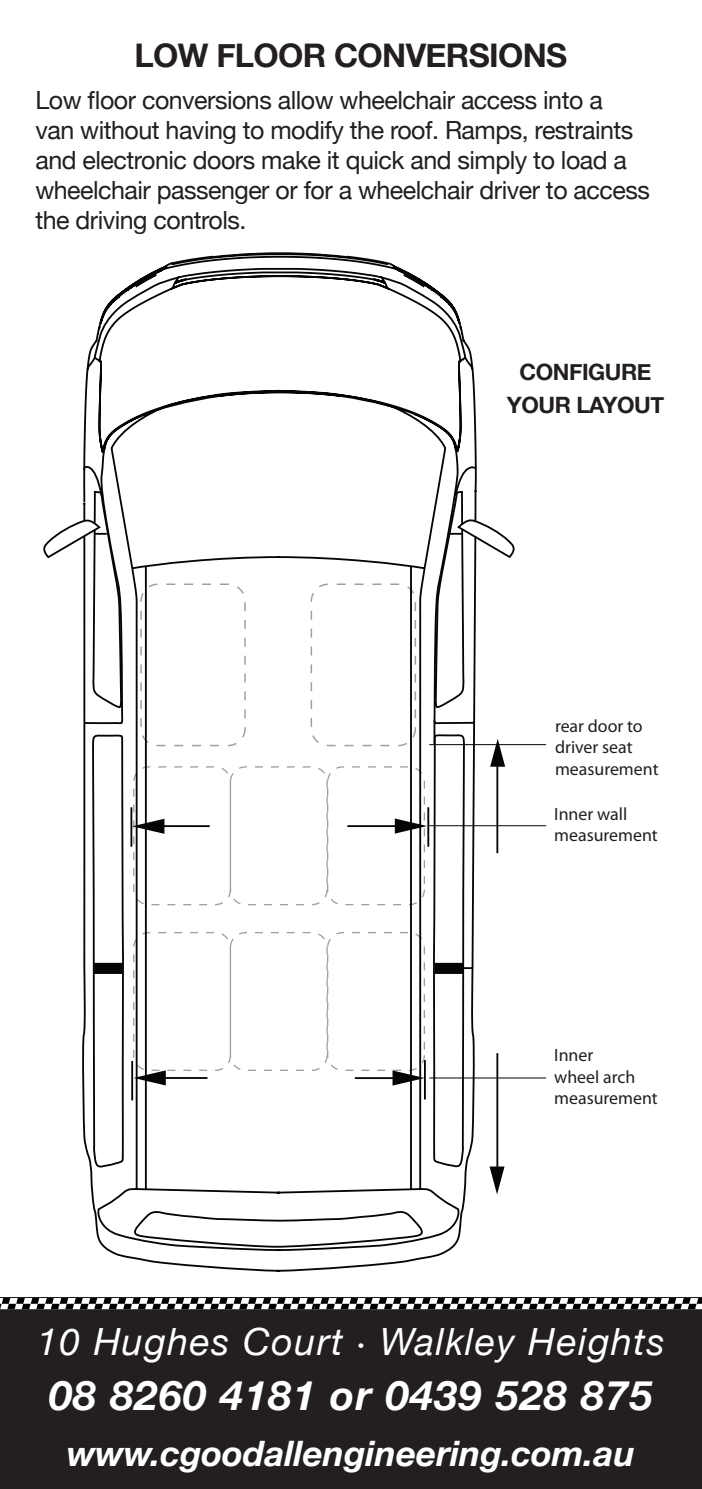
<style>
.page{position:relative;width:702px;height:1489px;background:#fff}
.page>*{position:absolute;margin:0;border:0;box-sizing:border-box;transform-origin:0 0}
.t1{font:italic 700 40.5px "Helvetica Neue";letter-spacing:.04em;color:#fff}
.t2{font:italic 37.5px "Helvetica Neue";letter-spacing:.04em;color:#fff}
.t3{font:italic 700 35px "Helvetica Neue";color:#fff}
.t4{font:700 32.5px "Helvetica Neue";letter-spacing:-.02em;color:#231f20}
.t5{font:25px/30px "Helvetica Neue";letter-spacing:-.02em;color:#231f20}
.t6{font:700 22.5px/32.5px "Helvetica Neue";letter-spacing:-.02em;color:#231f20;text-align:center}
.t7{font:17.75px/21.5px "Myriad Pro";color:#231f20}
</style>
<div class="page">
<div style="left:0;top:1297px;width:702px;height:191px;background:#231f20"></div>
<svg style="left:0;top:1298px;width:702px;height:11px;background:#808080"></svg>
<svg style="left:83px;top:252px;width:394px;height:1020px"></svg>
<svg style="left:43px;top:520px;width:474px;height:649px"></svg>
<svg style="left:82px;top:460px;width:395px;height:75px"></svg>
<svg style="left:129px;top:1206px;width:296px;height:42px"></svg>
<svg style="left:92px;top:491px;width:373px;height:219px"></svg>
<div style="left:94px;top:962px;width:28px;height:11px;background:#050504"></div>
<div style="left:434px;top:962px;width:29px;height:11px;background:#050504"></div>
<svg style="left:463px;top:967px;width:9px;height:2px"></svg>
<hr style="left:433px;top:720px;width:2px;height:24px;background:#050504">
<hr style="left:424px;top:1059px;width:2px;height:40px;background:#050504">
<hr style="left:131px;top:1060px;width:2px;height:40px;background:#050504">
<svg style="left:392px;top:1070px;width:32px;height:15px"></svg>
<hr style="left:355px;top:1077px;width:43px;height:1px;background:#050504">
<svg style="left:133px;top:1070px;width:33px;height:15px"></svg>
<hr style="left:158px;top:1076px;width:49px;height:2px;background:#050504">
<svg style="left:132px;top:818px;width:32px;height:15px"></svg>
<hr style="left:154px;top:825px;width:56px;height:2px;background:#050504">
<svg style="left:395px;top:818px;width:32px;height:15px"></svg>
<hr style="left:347px;top:825px;width:55px;height:2px;background:#050504">
<hr style="left:496px;top:761px;width:2px;height:92px;background:#050504">
<svg style="left:490px;top:738px;width:15px;height:28px"></svg>
<hr style="left:496px;top:1053px;width:2px;height:118px;background:#050504">
<svg style="left:489px;top:1166px;width:15px;height:28px"></svg>
<hr style="left:427px;top:807px;width:2px;height:39px;background:#050504">
<hr style="left:130px;top:807px;width:2px;height:39px;background:#050504">
<hr style="left:429px;top:1077px;width:117px;height:1px;background:#050504">
<hr style="left:429px;top:825px;width:117px;height:1px;background:#050504">
<hr style="left:429px;top:744px;width:117px;height:1px;background:#050504">
<p class="t4" style="left:135px;top:35px;width:434px">LOW FLOOR CONVERSIONS</p>
<p class="t5" style="left:35px;top:84px;width:616px">Low floor conversions allow wheelchair access into a<br>van without having to modify the roof. Ramps, restraints and electronic doors make it quick and simply to load a wheelchair passenger or for a wheelchair driver to access the driving controls.</p>
<p class="t6" style="left:507px;top:355px;width:159px">CONFIGURE<br>YOUR LAYOUT</p>
<p class="t7" style="left:555px;top:715px;width:105px">rear door to driver seat measurement</p>
<p class="t7" style="left:554px;top:803px;width:105px">Inner wall measurement</p>
<p class="t7" style="left:554px;top:1044px;width:105px">Inner<br>wheel arch measurement</p>
<p class="t2" style="left:37px;top:1318px;width:629px">10 Hughes Court · Walkley Heights</p>
<p class="t1" style="left:49px;top:1369px;width:604px">08 8260 4181 or 0439 528 875</p>
<p class="t3" style="left:67px;top:1431px;width:569px">www.cgoodallengineering.com.au</p>
</div>
